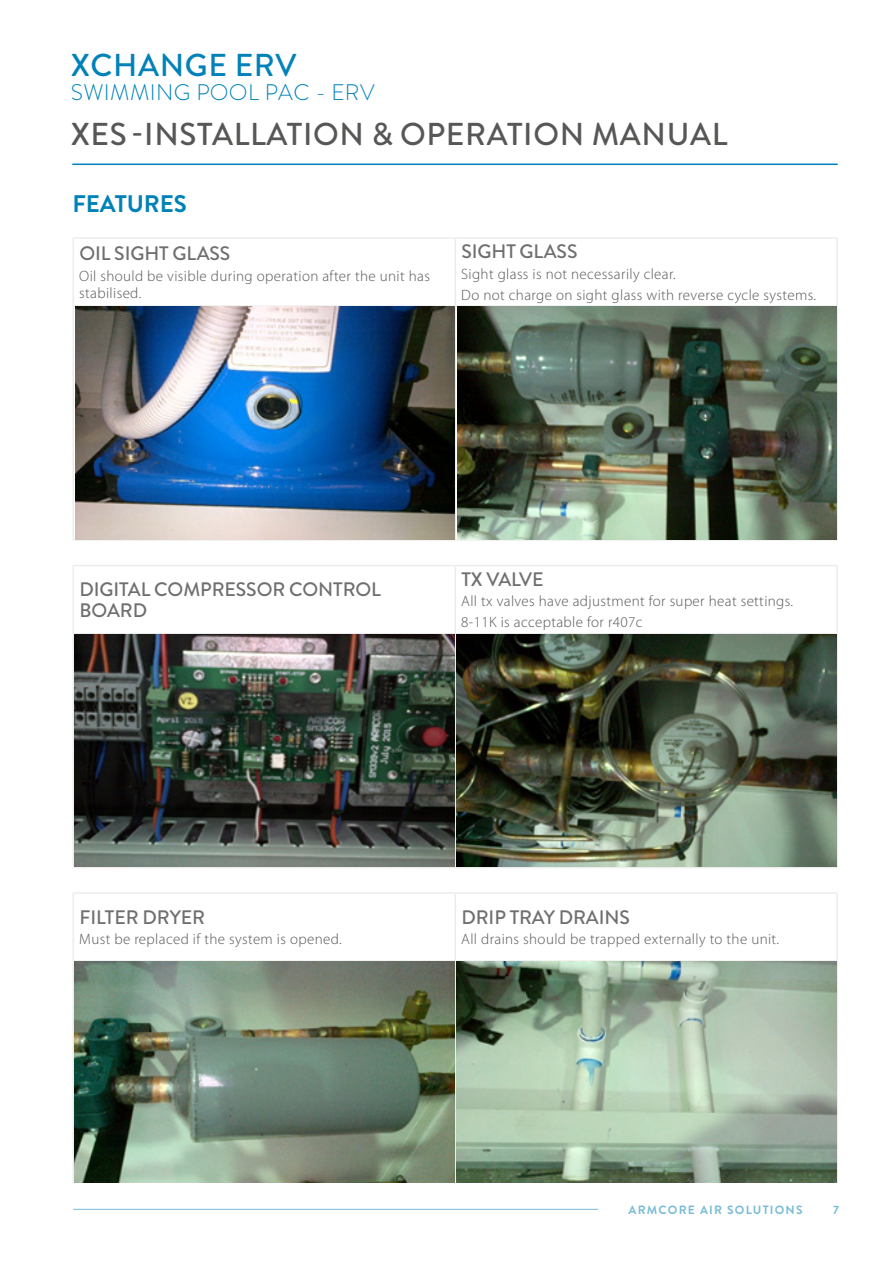
<style>
.page{position:relative;width:893px;height:1263px;background:#fff}
.page>*{position:absolute;margin:0;border:0;box-sizing:border-box;transform-origin:0 0}
.t1{font:500 31.65px "Brandon Grotesque";letter-spacing:.02em;color:#575756}
.t2{font:500 31.65px "Brandon Grotesque";letter-spacing:.02em;color:#0082b9}
.t3{font:700 24px "Brandon Grotesque";letter-spacing:-.005em;color:#0082b9}
.t4{font:300 22.5px "Brandon Grotesque";letter-spacing:.02em;color:#0082b9}
.t5{font:500 19.5px/21px "Brandon Grotesque";letter-spacing:-.005em;color:#706f6f}
.t6{font:300 15px/20.7px "Myriad Pro";letter-spacing:.025em;color:#575756}
.t7{font:700 12px "Brandon Grotesque";letter-spacing:.1em;color:#79bcd6}
</style>
<div class="page">
<hr style="left:73px;top:1209px;width:525px;height:1px;background:#79bcd6">
<hr style="left:72px;top:164px;width:766px;height:1px;background:#0082b9">
<hr style="left:73px;top:237px;width:382px;height:2px;background:#ededed">
<hr style="left:73px;top:239px;width:1px;height:66px;background:#ededed">
<hr style="left:455px;top:237px;width:383px;height:2px;background:#ededed">
<hr style="left:454px;top:239px;width:2px;height:66px;background:#ededed">
<hr style="left:836px;top:239px;width:2px;height:66px;background:#ededed">
<hr style="left:73px;top:305px;width:382px;height:2px;background:#ededed">
<hr style="left:73px;top:307px;width:1px;height:232px;background:#ededed">
<hr style="left:455px;top:305px;width:383px;height:2px;background:#ededed">
<hr style="left:454px;top:307px;width:2px;height:232px;background:#ededed">
<hr style="left:836px;top:307px;width:2px;height:232px;background:#ededed">
<hr style="left:73px;top:539px;width:382px;height:2px;background:#ededed">
<hr style="left:455px;top:539px;width:383px;height:2px;background:#ededed">
<hr style="left:73px;top:565px;width:382px;height:1px;background:#ededed">
<hr style="left:73px;top:566px;width:1px;height:67px;background:#ededed">
<hr style="left:455px;top:565px;width:383px;height:1px;background:#ededed">
<hr style="left:454px;top:566px;width:2px;height:67px;background:#ededed">
<hr style="left:836px;top:566px;width:2px;height:67px;background:#ededed">
<hr style="left:73px;top:633px;width:382px;height:1px;background:#ededed">
<hr style="left:73px;top:634px;width:1px;height:233px;background:#ededed">
<hr style="left:455px;top:633px;width:383px;height:1px;background:#ededed">
<hr style="left:454px;top:634px;width:2px;height:233px;background:#ededed">
<hr style="left:836px;top:634px;width:2px;height:233px;background:#ededed">
<hr style="left:73px;top:867px;width:382px;height:1px;background:#ededed">
<hr style="left:455px;top:867px;width:383px;height:1px;background:#ededed">
<hr style="left:73px;top:892px;width:382px;height:2px;background:#ededed">
<hr style="left:73px;top:894px;width:1px;height:66px;background:#ededed">
<hr style="left:455px;top:892px;width:383px;height:2px;background:#ededed">
<hr style="left:454px;top:894px;width:2px;height:66px;background:#ededed">
<hr style="left:836px;top:894px;width:2px;height:66px;background:#ededed">
<hr style="left:73px;top:960px;width:382px;height:2px;background:#ededed">
<hr style="left:73px;top:962px;width:1px;height:220px;background:#ededed">
<hr style="left:455px;top:960px;width:383px;height:2px;background:#ededed">
<hr style="left:454px;top:962px;width:2px;height:220px;background:#ededed">
<hr style="left:836px;top:962px;width:2px;height:220px;background:#ededed">
<img style="left:75px;top:307px;width:379px;height:232px">
<img style="left:457px;top:307px;width:379px;height:232px">
<img style="left:74px;top:634px;width:380px;height:233px">
<img style="left:456px;top:634px;width:380px;height:233px">
<img style="left:74px;top:962px;width:380px;height:220px">
<img style="left:456px;top:962px;width:380px;height:220px">
<p class="t2" style="left:71px;top:43px;width:227px">XCHANGE ERV</p>
<p class="t4" style="left:71px;top:77px;width:305px">SWIMMING POOL PAC - ERV</p>
<p class="t1" style="left:71px;top:112px;width:658px">XES-INSTALLATION &amp; OPERATION MANUAL</p>
<p class="t3" style="left:72px;top:187px;width:116px">FEATURES</p>
<p class="t5" style="left:79px;top:243px;width:152px">OIL SIGHT GLASS</p>
<p class="t6" style="left:79px;top:268px;width:352px;line-height:16.5px">Oil should be visible during operation after the unit has stabilised.</p>
<p class="t5" style="left:461px;top:241px;width:118px">SIGHT GLASS</p>
<p class="t6" style="left:461px;top:264px;width:356px">Sight glass is not necessarily clear.<br>Do not charge on sight glass with reverse cycle systems.</p>
<p class="t5" style="left:79px;top:579px;width:303px">DIGITAL COMPRESSOR CONTROL<br>BOARD</p>
<p class="t5" style="left:461px;top:569px;width:84px">TX VALVE</p>
<p class="t6" style="left:461px;top:591px;width:333px">All tx valves have adjustment for super heat settings.<br>8-11K is acceptable for r407c</p>
<p class="t5" style="left:79px;top:907px;width:127px">FILTER DRYER</p>
<p class="t6" style="left:79px;top:929px;width:264px">Must be replaced if the system is opened.</p>
<p class="t5" style="left:461px;top:907px;width:170px">DRIP TRAY DRAINS</p>
<p class="t6" style="left:461px;top:929px;width:319px">All drains should be trapped externally to the unit.</p>
<p class="t7" style="left:628px;top:1201px;width:176px">ARMCORE AIR SOLUTIONS</p>
<p class="t7" style="left:833px;top:1201px;width:7px">7</p>
</div>
